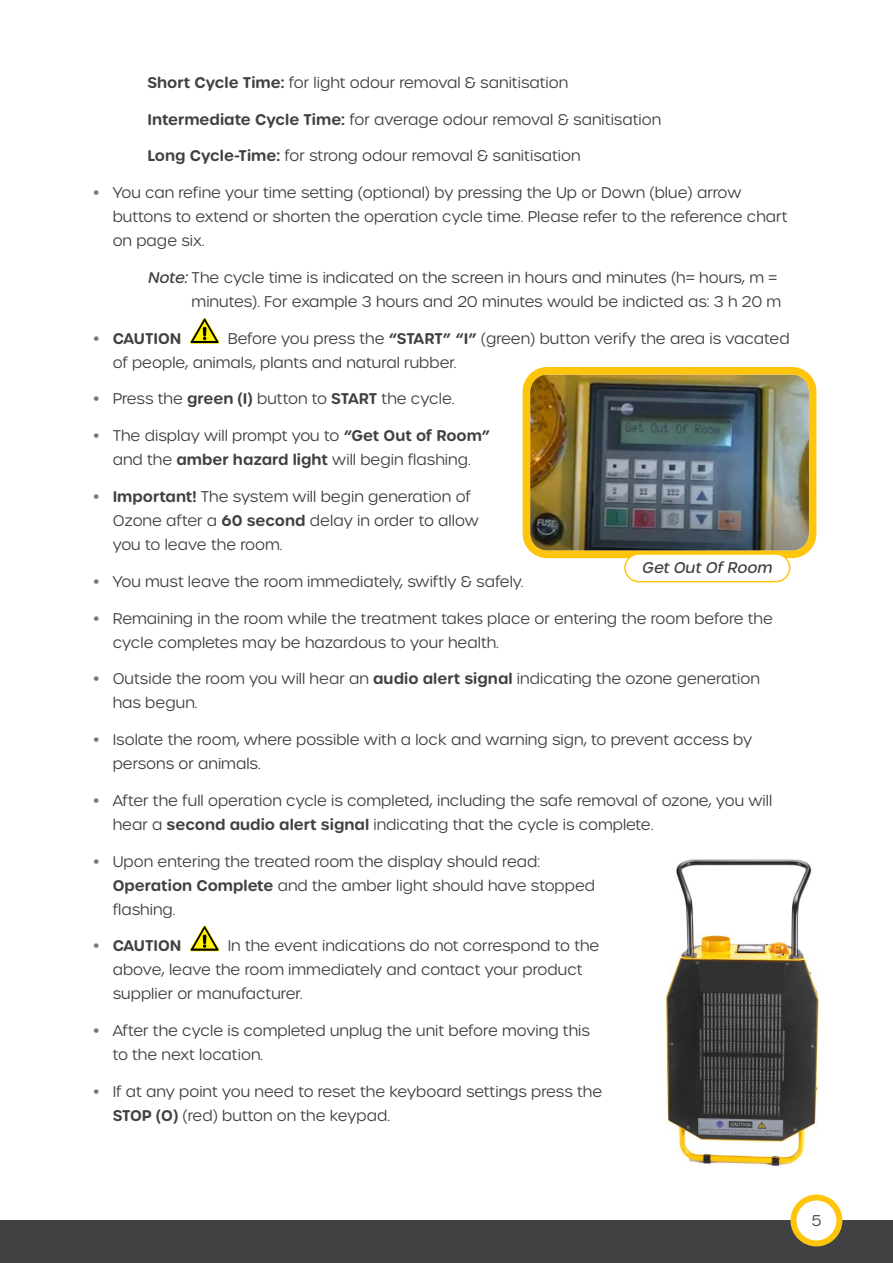
<style>
.page{position:relative;width:893px;height:1263px;background:#fff}
.page>*{position:absolute;margin:0;border:0;box-sizing:border-box;transform-origin:0 0}
.t1{font:300 15px/24px "Urbane Rounded";color:#414042}
.t2{font:600 15px "Urbane Rounded";color:#414042}
.t3{font:italic 500 15px "Urbane Rounded";color:#414042}
.s1{font-weight:600}
.s2{font-weight:500;color:#757779}
.s3{font-weight:500;font-style:italic}
</style>
<div class="page">
<div style="left:0;top:1220px;width:893px;height:43px;background:#414042"></div>
<div style="left:793px;top:1197px;width:46px;height:46px;background:#fff;border-radius:50%"></div>
<div style="left:790px;top:1194px;width:52px;height:52px;border:6px solid #ffc40c;border-radius:50%"></div>
<svg style="left:190px;top:318px;width:29px;height:26px"></svg>
<svg style="left:190px;top:925px;width:29px;height:26px"></svg>
<img style="left:532px;top:376px;width:275px;height:173px">
<div style="left:523px;top:367px;width:293px;height:191px;border:8px solid #ffc40c;border-radius:21px"></div>
<div style="left:625px;top:554px;width:165px;height:28px;background:#fff;border-radius:14px"></div>
<div style="left:624px;top:553px;width:166px;height:29px;border:2px solid #ffc40c;border-radius:14px"></div>
<img style="left:665px;top:859px;width:154px;height:307px">
<p class="t1" style="left:148px;top:71px;width:422px"><span class="s1">Short Cycle Time:</span> for light odour removal &amp; sanitisation</p>
<p class="t1" style="left:148px;top:107px;width:515px"><span class="s1">Intermediate Cycle Time:</span> for average odour removal &amp; sanitisation</p>
<p class="t1" style="left:148px;top:144px;width:435px"><span class="s1">Long Cycle-Time:</span> for strong odour removal &amp; sanitisation</p>
<p class="t1" style="left:113px;top:181px;width:676px;text-indent:-19px"><span class="s2">•</span> You can refine your time setting (optional) by pressing the Up or Down (blue) arrow buttons to extend or shorten the operation cycle time. Please refer to the reference chart on page six.</p>
<p class="t1" style="left:148px;top:266px;width:635px;text-align:right"><span class="s3">Note:</span>The cycle time is indicated on the screen in hours and minutes (h= hours, m = minutes). For example 3 hours and 20 minutes would be indicted as: 3 h 20 m</p>
<p class="t2" style="left:94px;top:328px;width:89px"><span class="s2">•</span> CAUTION</p>
<p class="t1" style="left:113px;top:326px;width:678px;text-indent:115px">Before you press the <span class="s1">“START” “I”</span> (green) button verify the area is vacated of people, animals, plants and natural rubber.</p>
<p class="t1" style="left:94px;top:387px;width:362px"><span class="s2">•</span> Press the <span class="s1">green (I)</span> button to <span class="s1">START</span> the cycle.</p>
<p class="t1" style="left:94px;top:424px;width:398px;text-align:center"><span class="s2">•</span> The display will prompt you to <span class="s1">“Get Out of Room” </span>and the <span class="s1">amber hazard light</span> will begin flashing.</p>
<p class="t1" style="left:113px;top:485px;width:368px;text-indent:-19px"><span class="s2">•</span> <span class="s1">Important!</span> The system will begin generation of<br>Ozone after a <span class="s1">60 second</span> delay in order to allow you to leave the room.</p>
<p class="t1" style="left:94px;top:569px;width:431px"><span class="s2">•</span> You must leave the room immediately, swiftly &amp; safely.</p>
<p class="t1" style="left:113px;top:606px;width:662px;text-indent:-19px"><span class="s2">•</span> Remaining in the room while the treatment takes place or entering the room before the cycle completes may be hazardous to your health.</p>
<p class="t1" style="left:113px;top:667px;width:649px;text-indent:-19px"><span class="s2">•</span> Outside the room you will hear an <span class="s1">audio alert signal</span> indicating the ozone generation has begun.</p>
<p class="t1" style="left:113px;top:728px;width:641px;text-indent:-19px"><span class="s2">•</span> Isolate the room, where possible with a lock and warning sign, to prevent access by persons or animals.</p>
<p class="t1" style="left:113px;top:788px;width:661px;text-indent:-19px"><span class="s2">•</span> After the full operation cycle is completed, including the safe removal of ozone, you will hear a <span class="s1">second audio alert signal</span> indicating that the cycle is complete.</p>
<p class="t1" style="left:113px;top:849px;width:484px;text-indent:-19px"><span class="s2">•</span> Upon entering the treated room the display should read:<br><span class="s1">Operation Complete</span> and the amber light should have stopped flashing.</p>
<p class="t2" style="left:94px;top:936px;width:89px"><span class="s2">•</span> CAUTION</p>
<p class="t3" style="left:642px;top:558px;width:135px">GetOutOfRoom</p>
<p class="t1" style="left:113px;top:934px;width:488px;text-indent:115px">In the event indications do not correspond to the above, leave the room immediately and contact your product supplier or manufacturer.</p>
<p class="t1" style="left:113px;top:1019px;width:479px;text-indent:-19px"><span class="s2">•</span> After the cycle is completed unplug the unit before moving this to the next location.</p>
<p class="t1" style="left:113px;top:1079px;width:491px;text-indent:-19px"><span class="s2">•</span> If at any point you need to reset the keyboard settings press the<br><span class="s1">STOP (O)</span> (red) button on the keypad.</p>
<p class="t1" style="left:811px;top:1208px;width:11px">5</p>
</div>
